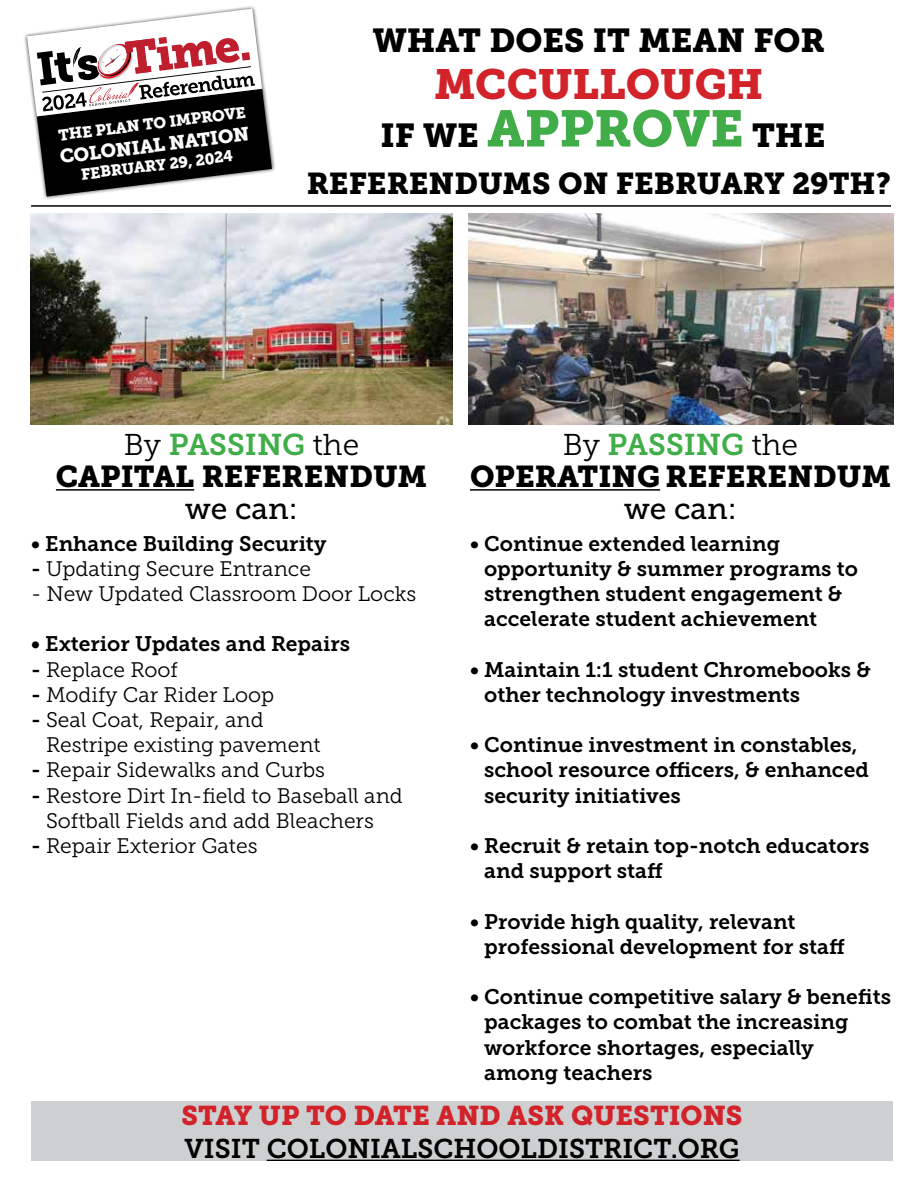
<style>
.page{position:relative;width:918px;height:1188px;background:#fff}
.page>*{position:absolute;margin:0;border:0;box-sizing:border-box;transform-origin:0 0}
.t1{font:42px "Museo Slab 900";color:#d2232a}
.t2{font:33px "Museo Slab 900";color:#000}
.t3{font:30px "Museo Slab 900";color:#000}
.t4{font:30px "Museo Slab 700";color:#41ad49}
.t5{font:30px "Museo Slab 500";color:#000}
.t6{font:27px "Museo Slab 700";color:#000}
.t7{font:27px "Museo Slab 900";color:#d2232a}
.t8{font:21px/25.2px "Museo Slab 700";color:#000}
.t9{font:21px/25.2px "Museo Slab 300";color:#000}
.t10{font:19.05px "Museo Slab 900";color:#fff}
.t11{font:15.6px "Museo Slab 900";color:#fff}
.s1{font-size:51px;color:#41ad49}
.s2{font-family:"Museo Slab 300";color:#000}
.s3{font-family:"Museo Slab 700"}
</style>
<div class="page">
<div style="left:33px;top:85px;width:243px;height:116px;background:#000;opacity:.75"></div>
<div style="left:23px;top:5px;width:243px;height:115px;background:#000;opacity:.75"></div>
<svg style="left:27px;top:9px;width:245px;height:188px"></svg>
<hr style="left:56px;top:489px;width:138px;height:2px;background:#000">
<hr style="left:470px;top:489px;width:190px;height:2px;background:#000">
<hr style="left:31px;top:205px;width:860px;height:2px;background:#000">
<img style="left:468px;top:213px;width:425px;height:211px">
<img style="left:31px;top:213px;width:421px;height:211px">
<div style="left:31px;top:1102px;width:862px;height:59px;background:#cdcfd0"></div>
<hr style="left:267px;top:1160px;width:473px;height:1px;background:#000">
<p class="t11" style="left:57px;top:126px;width:190px;rotate:-7deg">THE PLAN TO IMPROVE</p>
<p class="t10" style="left:59px;top:146px;width:192px;rotate:-7deg">COLONIAL NATION</p>
<p class="t11" style="left:80px;top:165px;width:154px;rotate:-7deg">FEBRUARY 29, 2024</p>
<h2 class="t2" style="left:373px;top:21px;width:454px">WHAT DOES IT MEAN FOR</h2>
<h1 class="t1" style="left:434px;top:60px;width:331px">MCCULLOUGH</h1>
<h2 class="t2" style="left:380px;top:116px;width:446px">IF WE <span class="s1">APPROVE</span> THE</h2>
<h3 class="t3" style="left:307px;top:166px;width:586px">REFERENDUMS ON FEBRUARY 29TH?</h3>
<h3 class="t4" style="left:124px;top:427px;width:237px"><span class="s2">By</span> PASSING <span class="s2">the</span></h3>
<h3 class="t3" style="left:56px;top:459px;width:373px">CAPITAL REFERENDUM</h3>
<h3 class="t5" style="left:185px;top:492px;width:114px">we can:</h3>
<h3 class="t4" style="left:563px;top:427px;width:237px"><span class="s2">By</span> PASSING <span class="s2">the</span></h3>
<h3 class="t3" style="left:470px;top:459px;width:422px">OPERATING REFERENDUM</h3>
<h3 class="t5" style="left:624px;top:492px;width:114px">we can:</h3>
<p class="t8" style="left:484px;top:531px;width:375px;text-indent:-14px">• Continue extended learning opportunity &amp; summer programs to strengthen student engagement &amp; accelerate student achievement</p>
<p class="t8" style="left:484px;top:657px;width:388px;text-indent:-14px">• Maintain 1:1 student Chromebooks &amp; other technology investments</p>
<p class="t8" style="left:484px;top:732px;width:386px;text-indent:-14px">• Continue investment in constables, school resource officers, &amp; enhanced security initiatives</p>
<p class="t8" style="left:484px;top:833px;width:387px;text-indent:-14px">• Recruit &amp; retain top-notch educators and support staff</p>
<p class="t8" style="left:484px;top:909px;width:362px;text-indent:-14px">• Provide high quality, relevant professional development for staff</p>
<p class="t8" style="left:484px;top:984px;width:408px;text-indent:-14px">• Continue competitive salary &amp; benefits packages to combat the increasing workforce shortages, especially among teachers</p>
<p class="t7" style="left:182px;top:1100px;width:563px">STAY UP TO DATE AND ASK QUESTIONS</p>
<p class="t6" style="left:184px;top:1133px;width:557px">VISIT COLONIALSCHOOLDISTRICT.ORG</p>
<p class="t8" style="left:31px;top:531px;width:297px">• Enhance Building Security</p>
<p class="t9" style="left:31px;top:556px;width:281px"><span class="s3">-</span> Updating Secure Entrance</p>
<p class="t9" style="left:31px;top:581px;width:387px">- New Updated Classroom Door Locks</p>
<p class="t8" style="left:31px;top:632px;width:321px">• Exterior Updates and Repairs</p>
<p class="t9" style="left:31px;top:657px;width:148px"><span class="s3">-</span> Replace Roof</p>
<p class="t9" style="left:31px;top:682px;width:245px"><span class="s3">-</span> Modify Car Rider Loop</p>
<p class="t9" style="left:46px;top:707px;width:276px;text-indent:-15px"><span class="s3">-</span> Seal Coat, Repair, and<br>Restripe existing pavement</p>
<p class="t9" style="left:31px;top:758px;width:296px"><span class="s3">-</span> Repair Sidewalks and Curbs</p>
<p class="t9" style="left:46px;top:783px;width:358px;text-indent:-15px"><span class="s3">-</span> Restore Dirt In-field to Baseball and<br>Softball Fields and add Bleachers</p>
<p class="t9" style="left:31px;top:833px;width:228px"><span class="s3">-</span> Repair Exterior Gates</p>
</div>
